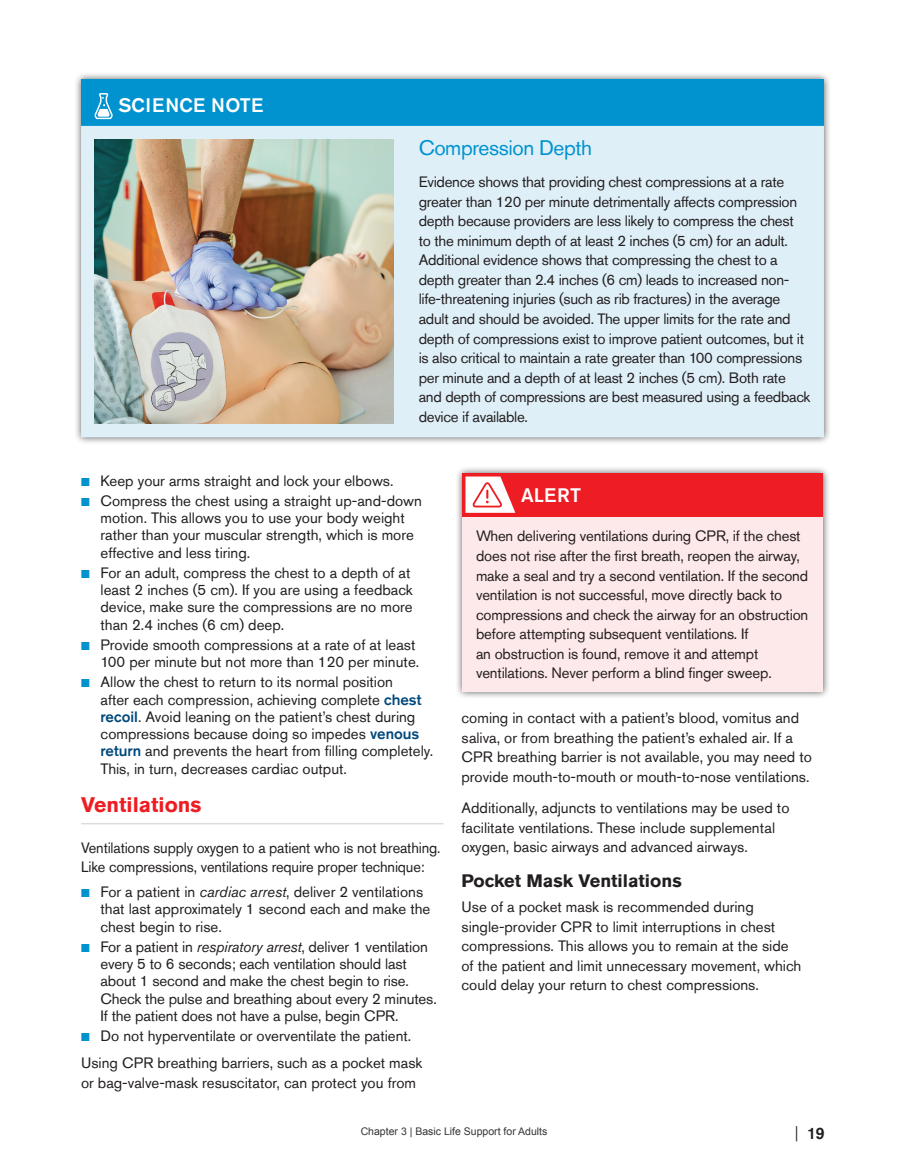
<style>
.page{position:relative;width:905px;height:1175px;background:#fff}
.page>*{position:absolute;margin:0;border:0;box-sizing:border-box;transform-origin:0 0}
.H1-boxnote{font:21px "Akzidenz Grotesk Std";letter-spacing:-.02em;color:#0093d0}
.t1{font:700 21px "Akzidenz Grotesk Std";color:#ee1d23}
.body{font:500 19.5px "Akzidenz Grotesk Std";letter-spacing:.015em;color:#fff}
.t2{font:700 18px "Akzidenz Grotesk Std";color:#231f20}
.t3{font:500 16.5px "Akzidenz Grotesk Std";color:#231f20}
.body-2{font:15px/17.2px "Akzidenz Grotesk Std";color:#231f20}
.body-3{font:15px/19.5px "Akzidenz Grotesk Std";letter-spacing:-.02em;color:#231f20}
.t4{font:10.5px "Arial";color:#323332}
.s1{color:#0093d0}
.s2{font-weight:500;color:#00497b}
.s3{font-style:italic}
.s4{font-weight:300}
</style>
<div class="page">
<hr style="left:81px;top:823px;width:362px;height:1px;background:#dcdddf">
<div style="left:74px;top:72px;width:757px;height:373px;background:#231f20;opacity:.75"></div>
<div style="left:81px;top:80px;width:743px;height:46px;background:#0093d0"></div>
<div style="left:81px;top:126px;width:743px;height:311px;background:#dfeff8"></div>
<svg style="left:94px;top:93px;width:19px;height:26px"></svg>
<img style="left:94px;top:139px;width:299px;height:285px">
<div style="left:455px;top:466px;width:375px;height:233px;background:#231f20;opacity:.75"></div>
<div style="left:462px;top:473px;width:361px;height:44px;background:#ee1d23"></div>
<div style="left:462px;top:517px;width:361px;height:174px;background:#fde8ea"></div>
<svg style="left:465px;top:476px;width:50px;height:37px"></svg>
<p class="body" style="left:118px;top:94px;width:146px">SCIENCE NOTE</p>
<p class="H1-boxnote" style="left:418px;top:135px;width:175px">Compression Depth</p>
<p class="body-3" style="left:418px;top:172px;width:393px">Evidence shows that providing chest compressions at a rate greater than 120 per minute detrimentally affects compression depth because providers are less likely to compress the chest<br>to the minimum depth of at least 2 inches (5 cm) for an adult.<br>Additional evidence shows that compressing the chest to a depth greater than 2.4 inches (6 cm) leads to increased non&shy;life-threatening injuries (such as rib fractures) in the average adult and should be avoided. The upper limits for the rate and depth of compressions exist to improve patient outcomes, but it is also critical to maintain a rate greater than 100 compressions per minute and a depth of at least 2 inches (5 cm). Both rate and depth of compressions are best measured using a feedback device if available.</p>
<p class="body-2" style="left:81px;top:471px;width:314px"><span class="s1">■</span> Keep your arms straight and lock your elbows.</p>
<p class="body-2" style="left:100px;top:492px;width:323px;text-indent:-20px"><span class="s1">■</span> Compress the chest using a straight up-and-down motion. This allows you to use your body weight rather than your muscular strength, which is more effective and less tiring.</p>
<p class="body-2" style="left:100px;top:564px;width:314px;text-indent:-20px"><span class="s1">■</span> For an adult, compress the chest to a depth of at least 2 inches (5 cm). If you are using a feedback device, make sure the compressions are no more than 2.4 inches (6 cm) deep.</p>
<p class="body-2" style="left:81px;top:636px;width:340px;text-align:right"><span class="s1">■</span> Provide smooth compressions at a rate of at least<br>100 per minute but not more than 120 per minute.</p>
<p class="body-2" style="left:100px;top:673px;width:334px;text-indent:-20px"><span class="s1">■</span> Allow the chest to return to its normal position<br>after each compression, achieving complete <span class="s2">chest recoil</span>. Avoid leaning on the patient’s chest during compressions because doing so impedes <span class="s2">venous return</span> and prevents the heart from filling completely.<br>This, in turn, decreases cardiac output.</p>
<h2 class="t1" style="left:81px;top:793px;width:122px">Ventilations</h2>
<p class="body-2" style="left:81px;top:837px;width:361px;line-height:19.5px">Ventilations supply oxygen to a patient who is not breathing.<br>Like compressions, ventilations require proper technique:</p>
<p class="body-2" style="left:100px;top:883px;width:331px;text-indent:-20px"><span class="s1">■</span> For a patient in <span class="s3">cardiac arrest</span>, deliver 2 ventilations that last approximately 1 second each and make the chest begin to rise.</p>
<p class="body-2" style="left:100px;top:938px;width:338px;text-indent:-20px"><span class="s1">■</span> For a patient in <span class="s3">respiratory arrest</span>, deliver 1 ventilation every 5 to 6 seconds; each ventilation should last about 1 second and make the chest begin to rise.<br>Check the pulse and breathing about every 2 minutes.<br>If the patient does not have a pulse, begin CPR.</p>
<p class="body-2" style="left:81px;top:1027px;width:332px"><span class="s1">■</span> Do not hyperventilate or overventilate the patient.</p>
<p class="body-2" style="left:81px;top:1053px;width:343px;line-height:19.5px">Using CPR breathing barriers, such as a pocket mask or bag-valve-mask resuscitator, can protect you from</p>
<p class="body" style="left:521px;top:483px;width:62px">ALERT</p>
<p class="body-2" style="left:476px;top:526px;width:334px;line-height:19.5px">When delivering ventilations during CPR, if the chest does not rise after the first breath, reopen the airway, make a seal and try a second ventilation. If the second ventilation is not successful, move directly back to compressions and check the airway for an obstruction before attempting subsequent ventilations. If<br>an obstruction is found, remove it and attempt ventilations. Never perform a blind finger sweep.</p>
<p class="body-2" style="left:461px;top:708px;width:352px;line-height:19.5px">coming in contact with a patient’s blood, vomitus and saliva, or from breathing the patient’s exhaled air. If a CPR breathing barrier is not available, you may need to provide mouth-to-mouth or mouth-to-nose ventilations.</p>
<p class="body-2" style="left:461px;top:798px;width:329px;line-height:19.5px">Additionally, adjuncts to ventilations may be used to facilitate ventilations. These include supplemental oxygen, basic airways and advanced airways.</p>
<h3 class="t2" style="left:461px;top:870px;width:222px">Pocket Mask Ventilations</h3>
<p class="body-2" style="left:461px;top:897px;width:341px;line-height:19.5px">Use of a pocket mask is recommended during single-provider CPR to limit interruptions in chest compressions. This allows you to remain at the side of the patient and limit unnecessary movement, which could delay your return to chest compressions.</p>
<p class="t4" style="left:361px;top:1123px;width:188px">Chapter 3 | Basic Life Support for Adults</p>
<p class="t3" style="left:795px;top:1123px;width:31px"><span class="s4">|</span> 19</p>
</div>
